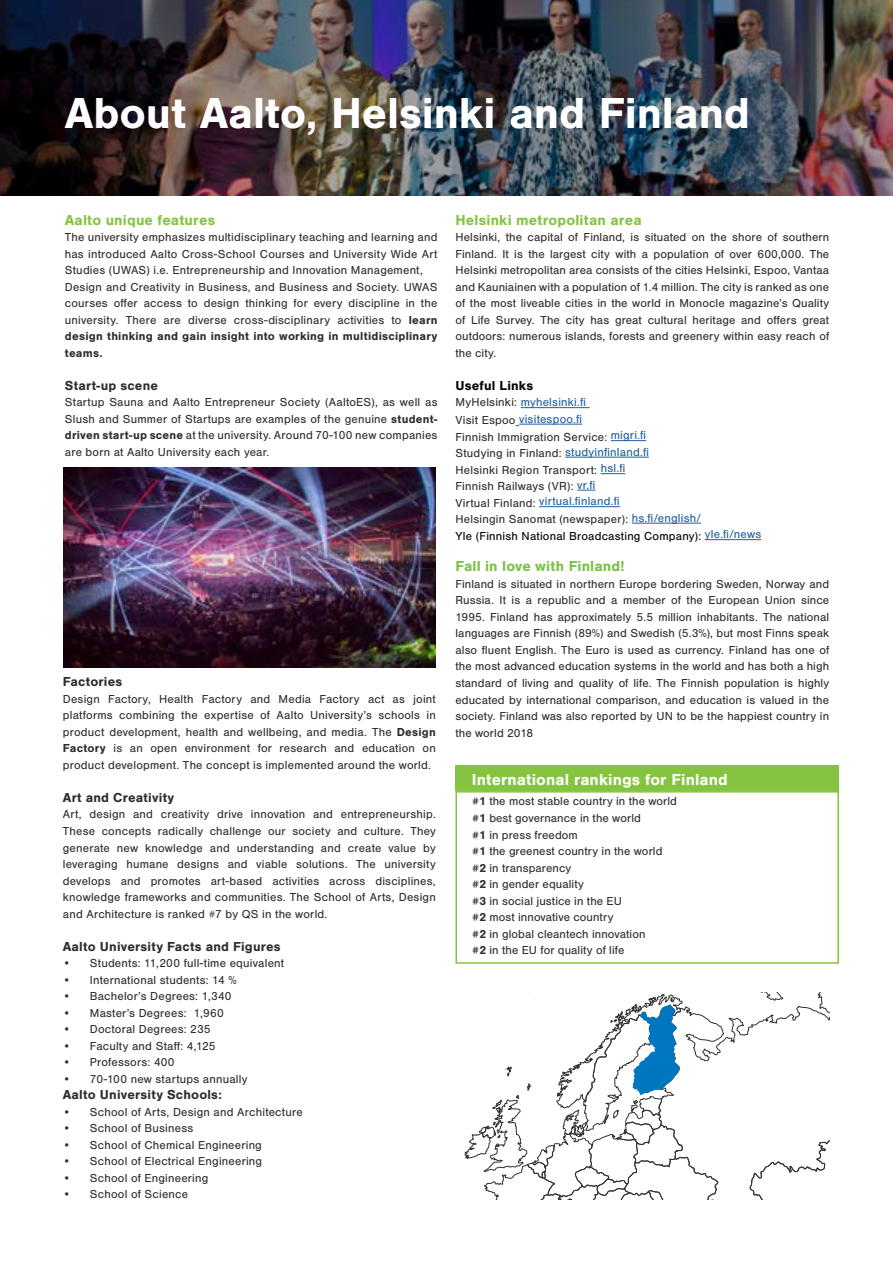
<style>
.page{position:relative;width:893px;height:1263px;background:#fff}
.page>*{position:absolute;margin:0;border:0;box-sizing:border-box;transform-origin:0 0}
.t1{font:700 45px "Nimbus San";letter-spacing:-.005em;color:#fff}
.t2{font:700 16.5px "Nimbus San";letter-spacing:.005em;color:#fff}
.t3{font:700 15px "Nimbus San";letter-spacing:.01em;color:#85c441}
.t4{font:700 15px "Nimbus San";letter-spacing:.01em;color:#7ac143}
.t5{font:700 13.5px "Nimbus San";letter-spacing:.015em;color:#2c2d2e}
.t6{font:700 13.5px "Nimbus San";letter-spacing:.015em;color:#000}
.t7{font:12px/16.5px "Nimbus San";letter-spacing:.015em;color:#2c2d2e;text-align:justify}
.t8{font:12px "Nimbus San";letter-spacing:.015em;color:#000}
.t9{font:12px/16.5px "Nimbus San";letter-spacing:.02em;color:#215e9e}
.s1{font-weight:700}
.s2{color:#2c2d2e}
.s3{color:#215e9e}
</style>
<div class="page">
<img style="left:0;top:0;width:893px;height:196px">
<div style="left:455px;top:766px;width:384px;height:25px;background:#85c441"></div>
<hr style="left:521px;top:407px;width:69px;height:1px;background:#215e9e">
<hr style="left:519px;top:424px;width:63px;height:1px;background:#215e9e">
<hr style="left:611px;top:440px;width:35px;height:1px;background:#215e9e">
<hr style="left:565px;top:457px;width:84px;height:1px;background:#215e9e">
<svg style="left:601px;top:473px;width:24px;height:1px"></svg>
<svg style="left:577px;top:490px;width:18px;height:1px"></svg>
<hr style="left:539px;top:506px;width:81px;height:1px;background:#215e9e">
<hr style="left:632px;top:523px;width:69px;height:1px;background:#215e9e">
<hr style="left:705px;top:539px;width:56px;height:1px;background:#215e9e">
<img style="left:64px;top:467px;width:372px;height:201px">
<svg style="left:464px;top:993px;width:365px;height:206px"></svg>
<div style="left:455px;top:791px;width:384px;height:173px;border:2px solid #85c441"></div>
<h1 class="t1" style="left:65px;top:88px;width:687px">About Aalto, Helsinki and Finland</h1>
<p class="t3" style="left:65px;top:212px;width:152px">Aalto unique features</p>
<p class="t7" style="left:65px;top:229px;width:374px;text-align:left">The university emphasizes multidisciplinary teaching and learning and has introduced Aalto Cross-School Courses and University Wide Art Studies (UWAS) i.e. Entrepreneurship and Innovation Management, Design and Creativity in Business, and Business and Society. UWAS courses offer access to design thinking for every discipline in the university. There are diverse cross-disciplinary activities to <span class="s1">learn design thinking and gain insight into working in multidisciplinary teams.</span></p>
<p class="t5" style="left:65px;top:378px;width:95px">Start-up scene</p>
<p class="t7" style="left:65px;top:394px;width:374px">Startup Sauna and Aalto Entrepreneur Society (AaltoES), as well as Slush and Summer of Startups are examples of the genuine <span class="s1">student&shy;driven start-up scene</span> at the university. Around 70-100 new companies are born at Aalto University each year.</p>
<p class="t5" style="left:63px;top:674px;width:61px">Factories</p>
<p class="t7" style="left:63px;top:691px;width:374px">Design Factory, Health Factory and Media Factory act as joint platforms combining the expertise of Aalto University’s schools in product development, health and wellbeing, and media. The <span class="s1">Design Factory</span> is an open environment for research and education on product development. The concept is implemented around the world.</p>
<p class="t5" style="left:63px;top:790px;width:113px">Art and Creativity</p>
<p class="t7" style="left:63px;top:806px;width:375px">Art, design and creativity drive innovation and entrepreneurship.<br>These concepts radically challenge our society and culture. They generate new knowledge and understanding and create value by leveraging humane designs and viable solutions. The university develops and promotes art-based activities across disciplines, knowledge frameworks and communities. The School of Arts, Design and Architecture is ranked #7 by QS in the world.</p>
<p class="t5" style="left:63px;top:938px;width:219px">Aalto University Facts and Figures</p>
<p class="t7" style="left:63px;top:955px;width:223px">• Students: 11,200 full-time equivalent</p>
<p class="t7" style="left:63px;top:971px;width:176px">• International students: 14 %</p>
<p class="t7" style="left:63px;top:988px;width:170px">• Bachelor’s Degrees: 1,340</p>
<p class="t7" style="left:63px;top:1004px;width:162px">• Master’s Degrees: 1,960</p>
<p class="t7" style="left:63px;top:1021px;width:149px">• Doctoral Degrees: 235</p>
<p class="t7" style="left:63px;top:1037px;width:154px">• Faculty and Staff: 4,125</p>
<p class="t7" style="left:63px;top:1054px;width:113px">• Professors: 400</p>
<p class="t7" style="left:63px;top:1070px;width:186px">• 70-100 new startups annually</p>
<p class="t5" style="left:63px;top:1087px;width:160px">Aalto University Schools:</p>
<p class="t7" style="left:63px;top:1103px;width:241px">• School of Arts, Design and Architecture</p>
<p class="t7" style="left:63px;top:1120px;width:132px">• School of Business</p>
<p class="t7" style="left:63px;top:1136px;width:201px">• School of Chemical Engineering</p>
<p class="t7" style="left:63px;top:1153px;width:201px">• School of Electrical Engineering</p>
<p class="t7" style="left:63px;top:1169px;width:147px">• School of Engineering</p>
<p class="t7" style="left:63px;top:1186px;width:127px">• School of Science</p>
<p class="t3" style="left:455px;top:212px;width:188px">Helsinki metropolitan area</p>
<p class="t7" style="left:455px;top:229px;width:375px">Helsinki, the capital of Finland, is situated on the shore of southern Finland. It is the largest city with a population of over 600,000. The Helsinki metropolitan area consists of the cities Helsinki, Espoo, Vantaa and Kauniainen with a population of 1.4 million. The city is ranked as one of the most liveable cities in the world in Monocle magazine’s Quality of Life Survey. The city has great cultural heritage and offers great outdoors: numerous islands, forests and greenery within easy reach of the city.</p>
<p class="t6" style="left:455px;top:378px;width:79px">Useful Links</p>
<p class="t9" style="left:455px;top:394px;width:132px"><span class="s2">MyHelsinki:</span> myhelsinki.fi<br><span class="s2">Visit Espoo</span> visitespoo.fi</p>
<p class="t7" style="left:455px;top:429px;width:195px;text-align:left">Finnish Immigration Service: <span class="s3">migri.fi </span>Studying in Finland: <span class="s3">studyinfinland.fi </span>Helsinki Region Transport: <span class="s3">hsl.fi </span>Finnish Railways (VR): <span class="s3">vr.fi</span></p>
<p class="t7" style="left:455px;top:493px;width:247px;line-height:18px">Virtual Finland: <span class="s3">virtual.finland.fi<br></span>Helsingin Sanomat (newspaper): <span class="s3">hs.fi/english/</span></p>
<p class="t8" style="left:455px;top:529px;width:307px">Yle (Finnish National Broadcasting Company): <span class="s3">yle.fi/news</span></p>
<p class="t4" style="left:455px;top:558px;width:170px">Fall in love with Finland!</p>
<p class="t7" style="left:455px;top:576px;width:375px">Finland is situated in northern Europe bordering Sweden, Norway and Russia. It is a republic and a member of the European Union since 1995. Finland has approximately 5.5 million inhabitants. The national languages are Finnish (89%) and Swedish (5.3%), but most Finns speak also fluent English. The Euro is used as currency. Finland has one of the most advanced education systems in the world and has both a high standard of living and quality of life. The Finnish population is highly educated by international comparison, and education is valued in the society. Finland was also reported by UN to be the happiest country in the world 2018</p>
<h2 class="t2" style="left:472px;top:770px;width:257px">International rankings for Finland</h2>
<p class="t7" style="left:472px;top:793px;width:207px;text-align:left"><span class="s1">#1</span> the most stable country in the world <span class="s1">#1</span> best governance in the world<br><span class="s1">#1</span> in press freedom<br><span class="s1">#1</span> the greenest country in the world <span class="s1">#2</span> in transparency<br><span class="s1">#2</span> in gender equality<br><span class="s1">#3</span> in social justice in the EU<br><span class="s1">#2</span> most innovative country<br><span class="s1">#2</span> in global cleantech innovation<br><span class="s1">#2</span> in the EU for quality of life</p>
</div>
